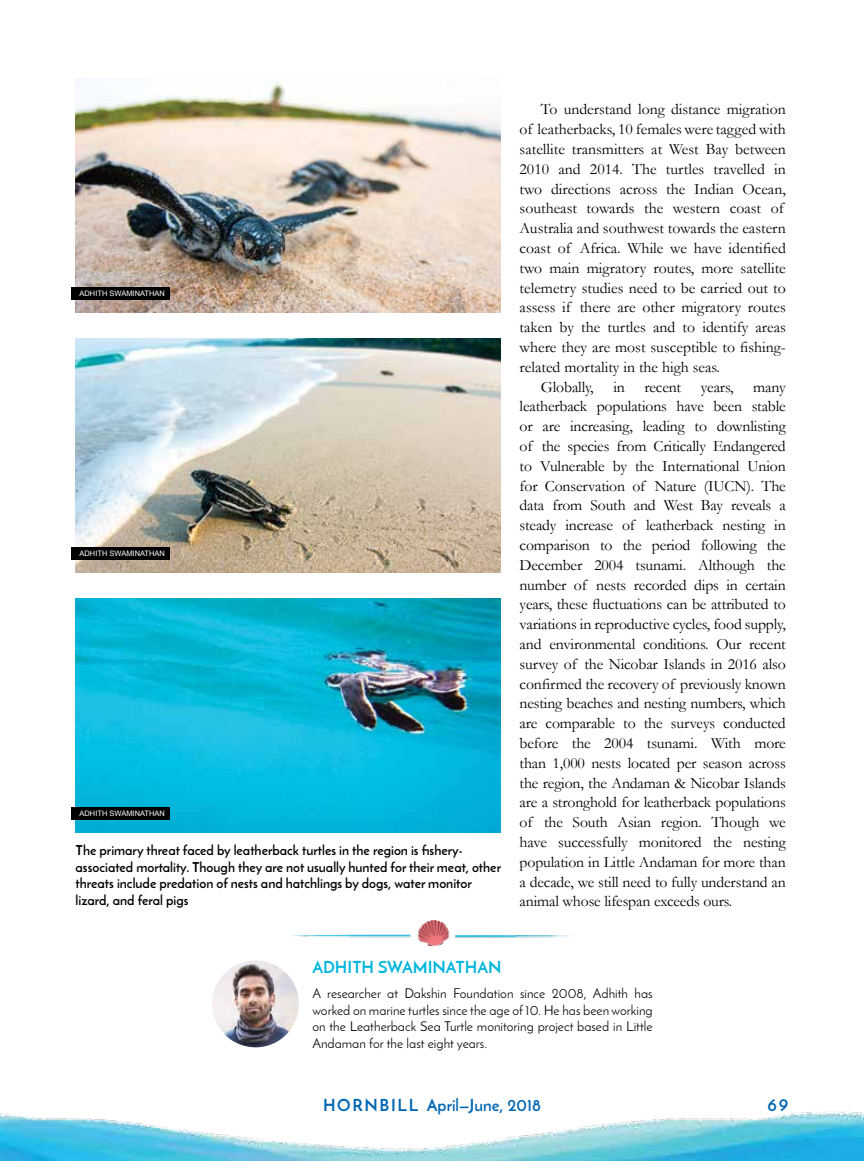
<style>
.page{position:relative;width:864px;height:1161px;background:#fff}
.page>*{position:absolute;margin:0;border:0;box-sizing:border-box;transform-origin:0 0}
.t1{font:700 18px "Josefin Sans";color:#0066b3}
.t2{font:700 16.5px "Josefin Sans";color:#0066b3}
.t3{font:700 16.5px "Josefin Sans";color:#00b5dc}
.t4{font:15.75px/19.8px "Garamond";color:#000}
.t5{font:700 13.5px/16.5px "Josefin Sans";color:#000}
.t6{font:13.5px/16.5px "Josefin Sans";color:#000;text-align:justify}
.t7{font:7.5px "Arial";color:#fff}
</style>
<div class="page">
<img style="left:0;top:1111px;width:864px;height:50px">
<img style="left:292px;top:920px;width:278px;height:26px">
<img style="left:212px;top:961px;width:87px;height:86px;border-radius:43px">
<img style="left:76px;top:598px;width:425px;height:234px">
<img style="left:76px;top:79px;width:425px;height:234px">
<img style="left:76px;top:339px;width:425px;height:233px">
<div style="left:71px;top:807px;width:99px;height:13px;background:#000"></div>
<div style="left:71px;top:547px;width:99px;height:13px;background:#000"></div>
<div style="left:71px;top:287px;width:99px;height:13px;background:#000"></div>
<p class="t7" style="left:80px;top:289px;width:87px">ADHITH SWAMINATHAN</p>
<p class="t7" style="left:80px;top:548px;width:87px">ADHITH SWAMINATHAN</p>
<p class="t7" style="left:80px;top:808px;width:87px">ADHITH SWAMINATHAN</p>
<p class="t5" style="left:76px;top:842px;width:427px">The primary threat faced by leatherback turtles in the region is fishery&shy;associated mortality. Though they are not usually hunted for their meat, other threats include predation of nests and hatchlings by dogs, water monitor lizard, and feral pigs</p>
<p class="t4" style="left:520px;top:99px;width:268px;text-indent:21px">To understand long distance migration of leatherbacks, 10 females were tagged with satellite transmitters at West Bay between 2010 and 2014. The turtles travelled in two directions across the Indian Ocean, southeast towards the western coast of Australia and southwest towards the eastern coast of Africa. While we have identified two main migratory routes, more satellite telemetry studies need to be carried out to assess if there are other migratory routes taken by the turtles and to identify areas where they are most susceptible to fishing&shy;related mortality in the high seas.</p>
<p class="t4" style="left:520px;top:376px;width:268px;text-align:justify;text-indent:21px">Globally, in recent years, many leatherback populations have been stable or are increasing, leading to downlisting of the species from Critically Endangered to Vulnerable by the International Union for Conservation of Nature (IUCN). The data from South and West Bay reveals a steady increase of leatherback nesting in comparison to the period following the December 2004 tsunami. Although the number of nests recorded dips in certain years, these fluctuations can be attributed to variations in reproductive cycles, food supply, and environmental conditions. Our recent survey of the Nicobar Islands in 2016 also confirmed the recovery of previously known nesting beaches and nesting numbers, which are comparable to the surveys conducted before the 2004 tsunami. With more than 1,000 nests located per season across the region, the Andaman &amp; Nicobar Islands are a stronghold for leatherback populations of the South Asian region. Though we have successfully monitored the nesting population in Little Andaman for more than a decade, we still need to fully understand an animal whose lifespan exceeds ours.</p>
<p class="t3" style="left:312px;top:957px;width:191px">ADHITH SWAMINATHAN</p>
<p class="t6" style="left:312px;top:985px;width:342px">A researcher at Dakshin Foundation since 2008, Adhith has worked on marine turtles since the age of 10. He has been working on the Leatherback Sea Turtle monitoring project based in Little Andaman for the last eight years.</p>
<p class="t2" style="left:323px;top:1095px;width:219px">HORNBILL April—June, 2018</p>
<p class="t1" style="left:767px;top:1094px;width:22px">69</p>
</div>
